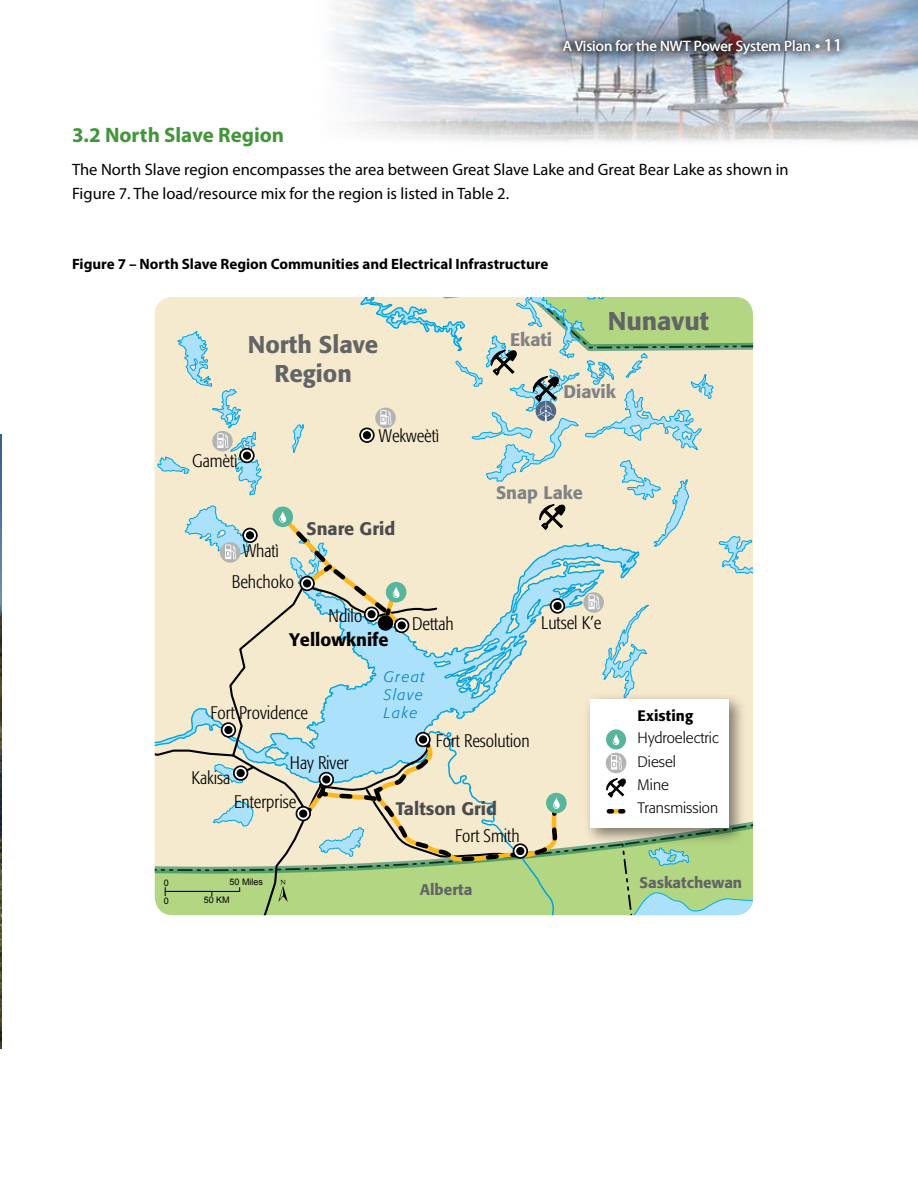
<style>
.page{position:relative;width:918px;height:1188px;background:#fff}
.page>*{position:absolute;margin:0;border:0;box-sizing:border-box;transform-origin:0 0}
.t1{font:500 25.5px "Formata";color:#636466}
.t2{font:500 24px/28.8px "Formata";color:#636466;text-align:center}
.t3{font:700 21px "Myriad Pro";color:#429539}
.t4{font:300 condensed 18px "Formata";color:#000}
.t5{font:500 18px "Formata";color:#4d4c4d}
.t6{font:500 18px "Formata";color:#808285}
.t7{font:500 18px "Formata";color:#000}
.t8{font:16.5px/24px "Myriad Pro";color:#000}
.t9{font:500 15.3px "Formata";color:#636466}
.t10{font:700 15px "Myriad Pro";color:#000}
.t11{font:300 15px/23.4px "Formata";color:#000}
.t12{font:15px "Myriad Pro";color:#fff}
.t13{font:italic 300 15px/18px "Formata";letter-spacing:.1em;color:#007dc5;text-align:justify}
.t14{font:500 15px "Formata";letter-spacing:.01em;color:#000}
.t15{font:9px "Arial";color:#000}
.s1{font-size:18px}
</style>
<div class="page">
<img style="left:331px;top:0;width:587px;height:142px">
<div style="left:555px;top:30px;width:293px;height:33px;background:#000;opacity:.97"></div>
<img style="left:0;top:434px;width:2px;height:615px">
<svg style="left:155px;top:297px;width:598px;height:618px;background:#dce1c7"></svg>
<p class="t12" style="left:563px;top:37px;width:281px">A Vision for the NWT Power System Plan <span class="s1">• 11</span></p>
<p class="t3" style="left:72px;top:121px;width:214px">3.2 North Slave Region</p>
<p class="t8" style="left:72px;top:157px;width:718px">The North Slave region encompasses the area between Great Slave Lake and Great Bear Lake as shown in<br>Figure 7. The load/resource mix for the region is listed in Table 2.</p>
<p class="t10" style="left:72px;top:254px;width:478px">Figure 7 – North Slave Region Communities and Electrical Infrastructure</p>
<h2 class="t2" style="left:248px;top:330px;width:132px">North Slave<br>Region</h2>
<p class="t4" style="left:192px;top:451px;width:47px">Gamètì</p>
<p class="t4" style="left:379px;top:425px;width:62px">Wekweètì</p>
<p class="t6" style="left:510px;top:329px;width:43px">Ekati</p>
<h1 class="t1" style="left:608px;top:305px;width:102px">Nunavut</h1>
<p class="t6" style="left:563px;top:381px;width:54px">Diavik</p>
<p class="t15" style="left:164px;top:877px;width:7px">0</p>
<p class="t15" style="left:164px;top:895px;width:7px">0</p>
<p class="t4" style="left:243px;top:541px;width:37px">Whatì</p>
<p class="t4" style="left:232px;top:572px;width:64px">Behchoko</p>
<p class="t5" style="left:307px;top:518px;width:90px">Snare Grid</p>
<p class="t4" style="left:329px;top:606px;width:35px">Ndilo</p>
<p class="t7" style="left:289px;top:629px;width:101px">Yellowknife</p>
<p class="t4" style="left:412px;top:614px;width:43px">Dettah</p>
<p class="t4" style="left:211px;top:702px;width:99px">Fort Providence</p>
<p class="t13" style="left:384px;top:668px;width:42px">Great Slave Lake</p>
<p class="t6" style="left:496px;top:482px;width:88px">Snap Lake</p>
<p class="t4" style="left:541px;top:612px;width:61px">Lutsel K’e</p>
<p class="t4" style="left:191px;top:768px;width:40px">Kakisa</p>
<p class="t4" style="left:290px;top:752px;width:60px">Hay River</p>
<p class="t4" style="left:234px;top:792px;width:64px">Enterprise</p>
<p class="t15" style="left:230px;top:876px;width:35px">50 Miles</p>
<p class="t15" style="left:204px;top:894px;width:28px">50 KM</p>
<p class="t4" style="left:436px;top:730px;width:96px">Fort Resolution</p>
<p class="t5" style="left:396px;top:798px;width:103px">Taltson Grid</p>
<p class="t4" style="left:455px;top:826px;width:66px">Fort Smith</p>
<p class="t9" style="left:420px;top:880px;width:54px">Alberta</p>
<p class="t14" style="left:638px;top:706px;width:57px">Existing</p>
<p class="t11" style="left:638px;top:750px;width:82px">Diesel<br>Mine<br>Transmission</p>
<p class="t11" style="left:638px;top:727px;width:83px">Hydroelectric</p>
<p class="t9" style="left:639px;top:873px;width:104px">Saskatchewan</p>
</div>
